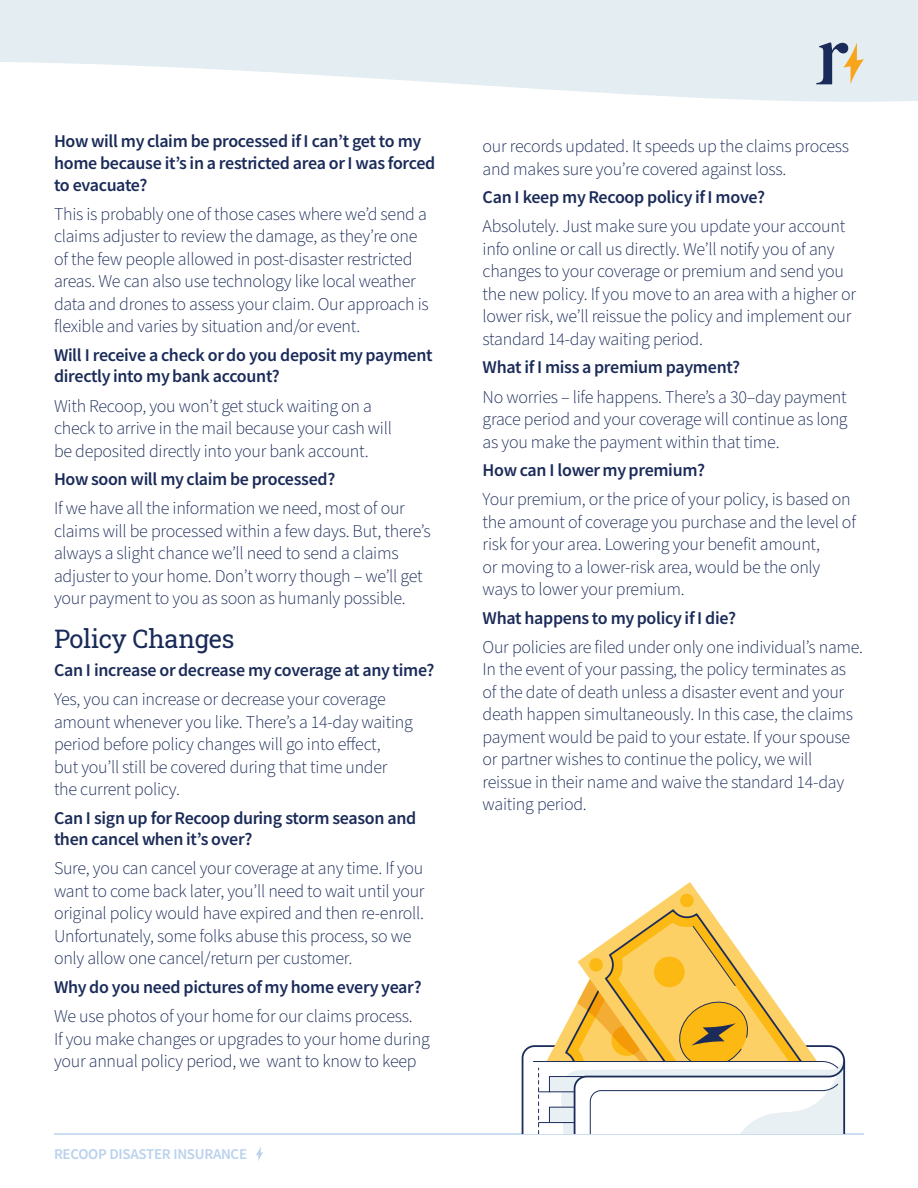
<style>
.page{position:relative;width:918px;height:1188px;background:#fff}
.page>*{position:absolute;margin:0;border:0;box-sizing:border-box;transform-origin:0 0}
.Section_Head{font:25.5px "Roboto Slab";letter-spacing:-.01em;color:#1b2b59}
.body{font:300 18px/22.5px "Source Sans Pro";letter-spacing:-.015em;color:#1b2b59}
.Subhead{font:18px/21.6px "Source Sans Variable";letter-spacing:-.015em;color:#1b2b59}
.t1{font:15px "Source Sans Variable";letter-spacing:-.015em;color:#b9d1ec}
</style>
<div class="page">
<svg style="left:256px;top:1147px;width:7px;height:14px"></svg>
<hr style="left:54px;top:1133px;width:810px;height:2px;background:#b9d1ec">
<svg style="left:0;top:0;width:918px;height:102px;fill:#e4edf2"></svg>
<svg style="left:816px;top:42px;width:48px;height:42px;background:#b5b4b3"></svg>
<svg style="left:522px;top:893px;width:323px;height:240px"></svg>
<p class="Subhead" style="left:54px;top:131px;width:383px">How will my claim be processed if I can’t get to my home because it’s in a restricted area or I was forced to evacuate?</p>
<p class="body" style="left:54px;top:203px;width:376px">This is probably one of those cases where we’d send a claims adjuster to review the damage, as they’re one of the few people allowed in post-disaster restricted areas. We can also use technology like local weather data and drones to assess your claim. Our approach is flexible and varies by situation and/or event.</p>
<p class="Subhead" style="left:54px;top:344px;width:380px">Will I receive a check or do you deposit my payment directly into my bank account?</p>
<p class="body" style="left:54px;top:395px;width:339px">With Recoop, you won’t get stuck waiting on a check to arrive in the mail because your cash will be deposited directly into your bank account.</p>
<p class="Subhead" style="left:54px;top:468px;width:283px">How soon will my claim be processed?</p>
<p class="body" style="left:54px;top:498px;width:378px">If we have all the information we need, most of our claims will be processed within a few days. But, there’s always a slight chance we’ll need to send a claims adjuster to your home. Don’t worry though – we’ll get your payment to you as soon as humanly possible.</p>
<p class="Section_Head" style="left:54px;top:621px;width:182px">Policy Changes</p>
<p class="Subhead" style="left:54px;top:659px;width:382px">Can I increase or decrease my coverage at any time?</p>
<p class="body" style="left:54px;top:689px;width:360px">Yes, you can increase or decrease your coverage amount whenever you like. There’s a 14-day waiting period before policy changes will go into effect,<br>but you’ll still be covered during that time under the current policy.</p>
<p class="Subhead" style="left:54px;top:807px;width:364px">Can I sign up for Recoop during storm season and then cancel when it’s over?</p>
<p class="body" style="left:54px;top:858px;width:372px">Sure, you can cancel your coverage at any time. If you want to come back later, you’ll need to wait until your original policy would have expired and then re-enroll.<br>Unfortunately, some folks abuse this process, so we only allow one cancel/return per customer.</p>
<p class="Subhead" style="left:54px;top:976px;width:369px">Why do you need pictures of my home every year?</p>
<p class="body" style="left:54px;top:1005px;width:377px">We use photos of your home for our claims process.<br>If you make changes or upgrades to your home during your annual policy period, we want to know to keep</p>
<p class="t1" style="left:54px;top:1145px;width:195px">RECOOP DISASTER INSURANCE</p>
<p class="body" style="left:483px;top:136px;width:368px">our records updated. It speeds up the claims process and makes sure you’re covered against loss.</p>
<p class="Subhead" style="left:483px;top:187px;width:284px">Can I keep my Recoop policy if I move?</p>
<p class="body" style="left:483px;top:216px;width:375px">Absolutely. Just make sure you update your account info online or call us directly. We’ll notify you of any changes to your coverage or premium and send you the new policy. If you move to an area with a higher or lower risk, we’ll reissue the policy and implement our standard 14-day waiting period.</p>
<p class="Subhead" style="left:483px;top:357px;width:259px">What if I miss a premium payment?</p>
<p class="body" style="left:483px;top:386px;width:367px;text-align:justify">No worries – life happens. There’s a 30–day payment grace period and your coverage will continue as long as you make the payment within that time.</p>
<p class="Subhead" style="left:483px;top:459px;width:224px">How can I lower my premium?</p>
<p class="body" style="left:483px;top:489px;width:375px">Your premium, or the price of your policy, is based on the amount of coverage you purchase and the level of risk for your area. Lowering your benefit amount,<br>or moving to a lower-risk area, would be the only ways to lower your premium.</p>
<p class="Subhead" style="left:483px;top:607px;width:255px">What happens to my policy if I die?</p>
<p class="body" style="left:483px;top:636px;width:382px">Our policies are filed under only one individual’s name.<br>In the event of your passing, the policy terminates as of the date of death unless a disaster event and your death happen simultaneously. In this case, the claims payment would be paid to your estate. If your spouse or partner wishes to continue the policy, we will reissue in their name and waive the standard 14-day waiting period.</p>
</div>
